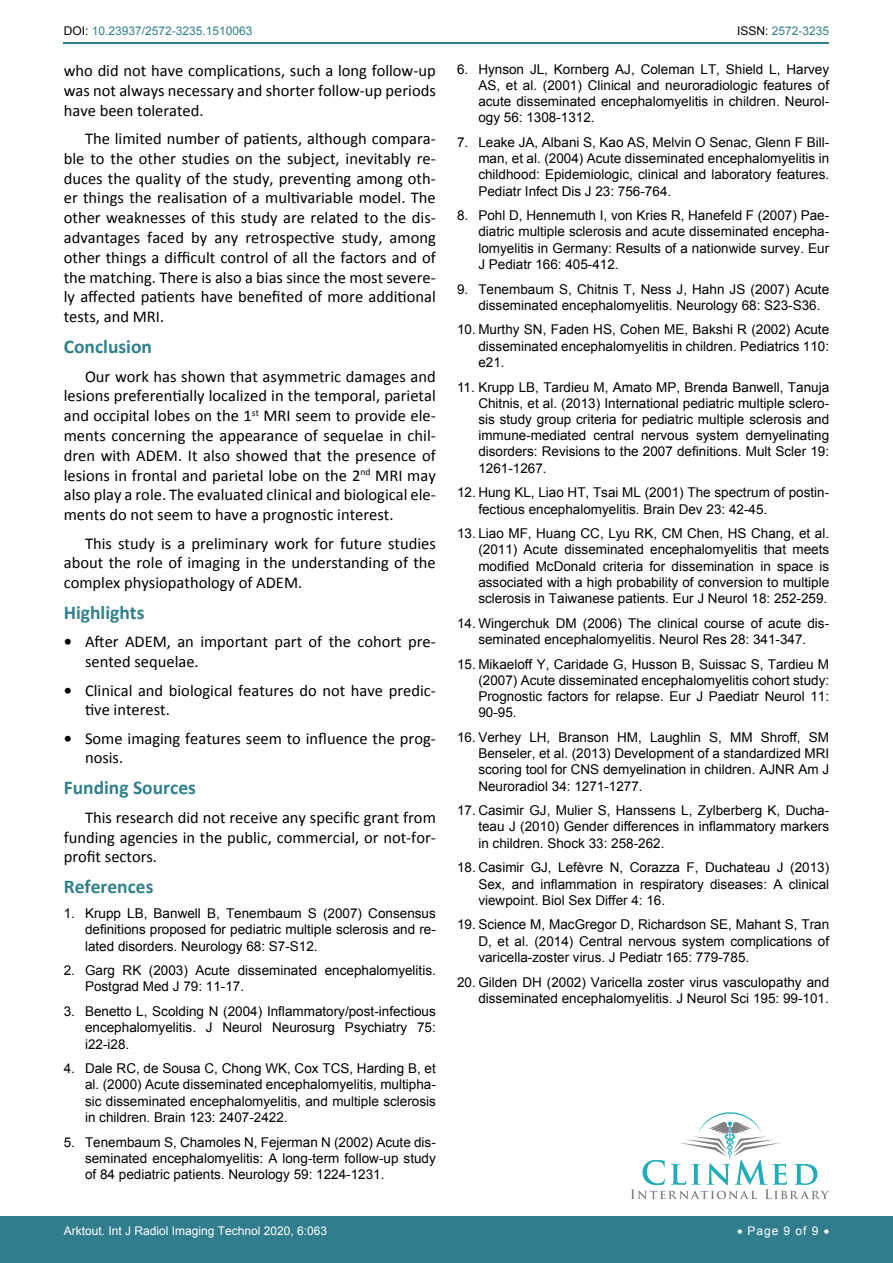
<style>
.page{position:relative;width:893px;height:1263px;background:#fff}
.page>*{position:absolute;margin:0;border:0;box-sizing:border-box;transform-origin:0 0}
.t1{font:700 19.5px "Calibri";color:#30808d}
.t2{font:16.5px/19.8px "Calibri";color:#000;text-align:justify}
.t3{font:13.5px/16.2px "Arial";color:#000;text-align:justify}
.t4{font:12px "Arial";color:#fff}
.t5{font:12px "Arial";color:#30808d}
.s1{color:#000}
.s2{font-weight:700}
</style>
<div class="page">
<hr style="left:64px;top:43px;width:765px;height:1px;background:#30808d">
<div style="left:0;top:1217px;width:893px;height:46px;background:#307d8d"></div>
<svg style="left:631px;top:1112px;width:198px;height:87px"></svg>
<p class="t5" style="left:64px;top:23px;width:190px"><span class="s1">DOI:</span> 10.23937/2572-3235.1510063</p>
<p class="t5" style="left:737px;top:23px;width:94px"><span class="s1">ISSN:</span> 2572-3235</p>
<p class="t2" style="left:64px;top:61px;width:374px">who did not have complications, such a long follow-up was not always necessary and shorter follow-up periods have been tolerated.</p>
<p class="t2" style="left:64px;top:129px;width:374px;text-indent:21px">The limited number of patients, although compara&shy;ble to the other studies on the subject, inevitably re&shy;duces the quality of the study, preventing among oth&shy;er things the realisation of a multivariable model. The other weaknesses of this study are related to the dis&shy;advantages faced by any retrospective study, among other things a difficult control of all the factors and of the matching. There is also a bias since the most severe&shy;ly affected patients have benefited of more additional tests, and MRI.</p>
<h1 class="t1" style="left:64px;top:334px;width:90px">Conclusion</h1>
<p class="t2" style="left:64px;top:366px;width:374px;text-indent:21px">Our work has shown that asymmetric damages and lesions preferentially localized in the temporal, parietal and occipital lobes on the 1<sup>st</sup> MRI seem to provide ele&shy;ments concerning the appearance of sequelae in chil&shy;dren with ADEM. It also showed that the presence of lesions in frontal and parietal lobe on the 2<sup>nd</sup> MRI may also play a role. The evaluated clinical and biological ele&shy;ments do not seem to have a prognostic interest.</p>
<p class="t2" style="left:64px;top:533px;width:374px;text-indent:21px">This study is a preliminary work for future studies about the role of imaging in the understanding of the complex physiopathology of ADEM.</p>
<h1 class="t1" style="left:64px;top:600px;width:82px">Highlights</h1>
<p class="t2" style="left:85px;top:632px;width:352px;text-indent:-21px"><span class="s2">•</span> After ADEM, an important part of the cohort pre&shy;sented sequelae.</p>
<p class="t2" style="left:85px;top:680px;width:352px;text-indent:-21px"><span class="s2">•</span> Clinical and biological features do not have predic&shy;tive interest.</p>
<p class="t2" style="left:85px;top:728px;width:352px;text-indent:-21px"><span class="s2">•</span> Some imaging features seem to influence the prog&shy;nosis.</p>
<h1 class="t1" style="left:64px;top:775px;width:134px">Funding Sources</h1>
<p class="t2" style="left:64px;top:807px;width:374px;text-indent:21px">This research did not receive any specific grant from funding agencies in the public, commercial, or not-for&shy;profit sectors.</p>
<h1 class="t1" style="left:64px;top:874px;width:91px">References</h1>
<p class="t3" style="left:85px;top:905px;width:352px;text-indent:-21px">1. Krupp LB, Banwell B, Tenembaum S (2007) Consensus definitions proposed for pediatric multiple sclerosis and re&shy;lated disorders. Neurology 68: S7-S12.</p>
<p class="t3" style="left:85px;top:962px;width:352px;text-indent:-21px">2. Garg RK (2003) Acute disseminated encephalomyelitis.<br>Postgrad Med J 79: 11-17.</p>
<p class="t3" style="left:85px;top:1003px;width:352px;text-indent:-21px">3. Benetto L, Scolding N (2004) Inflammatory/post-infectious encephalomyelitis. J Neurol Neurosurg Psychiatry 75: i22-i28.</p>
<p class="t3" style="left:85px;top:1060px;width:352px;text-indent:-21px">4. Dale RC, de Sousa C, Chong WK, Cox TCS, Harding B, et al. (2000) Acute disseminated encephalomyelitis, multipha&shy;sic disseminated encephalomyelitis, and multiple sclerosis in children. Brain 123: 2407-2422.</p>
<p class="t3" style="left:85px;top:1134px;width:352px;text-indent:-21px">5. Tenembaum S, Chamoles N, Fejerman N (2002) Acute dis&shy;seminated encephalomyelitis: A long-term follow-up study of 84 pediatric patients. Neurology 59: 1224-1231.</p>
<p class="t3" style="left:478px;top:61px;width:352px;text-indent:-21px">6. Hynson JL, Kornberg AJ, Coleman LT, Shield L, Harvey AS, et al. (2001) Clinical and neuroradiologic features of acute disseminated encephalomyelitis in children. Neurol&shy;ogy 56: 1308-1312.</p>
<p class="t3" style="left:478px;top:134px;width:352px;text-indent:-21px">7. Leake JA, Albani S, Kao AS, Melvin O Senac, Glenn F Bill&shy;man, et al. (2004) Acute disseminated encephalomyelitis in childhood: Epidemiologic, clinical and laboratory features.<br>Pediatr Infect Dis J 23: 756-764.</p>
<p class="t3" style="left:478px;top:208px;width:352px;text-indent:-21px">8. Pohl D, Hennemuth I, von Kries R, Hanefeld F (2007) Pae&shy;diatric multiple sclerosis and acute disseminated encepha&shy;lomyelitis in Germany: Results of a nationwide survey. Eur J Pediatr 166: 405-412.</p>
<p class="t3" style="left:478px;top:281px;width:352px;text-indent:-21px">9. Tenembaum S, Chitnis T, Ness J, Hahn JS (2007) Acute disseminated encephalomyelitis. Neurology 68: S23-S36.</p>
<p class="t3" style="left:478px;top:322px;width:352px;text-indent:-21px">10. Murthy SN, Faden HS, Cohen ME, Bakshi R (2002) Acute disseminated encephalomyelitis in children. Pediatrics 110: e21.</p>
<p class="t3" style="left:478px;top:379px;width:352px;text-indent:-21px">11. Krupp LB, Tardieu M, Amato MP, Brenda Banwell, Tanuja Chitnis, et al. (2013) International pediatric multiple sclero&shy;sis study group criteria for pediatric multiple sclerosis and immune-mediated central nervous system demyelinating disorders: Revisions to the 2007 definitions. Mult Scler 19:<br>1261-1267.</p>
<p class="t3" style="left:478px;top:485px;width:352px;text-indent:-21px">12. Hung KL, Liao HT, Tsai ML (2001) The spectrum of postin&shy;fectious encephalomyelitis. Brain Dev 23: 42-45.</p>
<p class="t3" style="left:478px;top:525px;width:352px;text-indent:-21px">13. Liao MF, Huang CC, Lyu RK, CM Chen, HS Chang, et al. (2011) Acute disseminated encephalomyelitis that meets modified McDonald criteria for dissemination in space is associated with a high probability of conversion to multiple sclerosis in Taiwanese patients. Eur J Neurol 18: 252-259.</p>
<p class="t3" style="left:457px;top:615px;width:374px;text-align:center">14. Wingerchuk DM (2006) The clinical course of acute dis&shy;seminated encephalomyelitis. Neurol Res 28: 341-347.</p>
<p class="t3" style="left:478px;top:656px;width:352px;text-indent:-21px">15. Mikaeloff Y, Caridade G, Husson B, Suissac S, Tardieu M (2007) Acute disseminated encephalomyelitis cohort study:<br>Prognostic factors for relapse. Eur J Paediatr Neurol 11:<br>90-95.</p>
<p class="t3" style="left:478px;top:729px;width:352px;text-indent:-21px">16. Verhey LH, Branson HM, Laughlin S, MM Shroff, SM Benseler, et al. (2013) Development of a standardized MRI scoring tool for CNS demyelination in children. AJNR Am J Neuroradiol 34: 1271-1277.</p>
<p class="t3" style="left:478px;top:802px;width:352px;text-indent:-21px">17. Casimir GJ, Mulier S, Hanssens L, Zylberberg K, Ducha&shy;teau J (2010) Gender differences in inflammatory markers in children. Shock 33: 258-262.</p>
<p class="t3" style="left:478px;top:860px;width:352px;text-indent:-21px">18. Casimir GJ, Lefèvre N, Corazza F, Duchateau J (2013)<br>Sex, and inflammation in respiratory diseases: A clinical viewpoint. Biol Sex Differ 4: 16.</p>
<p class="t3" style="left:478px;top:917px;width:352px;text-indent:-21px">19. Science M, MacGregor D, Richardson SE, Mahant S, Tran D, et al. (2014) Central nervous system complications of varicella-zoster virus. J Pediatr 165: 779-785.</p>
<p class="t3" style="left:457px;top:974px;width:374px;text-align:right">20. Gilden DH (2002) Varicella zoster virus vasculopathy and disseminated encephalomyelitis. J Neurol Sci 195: 99-101.</p>
<p class="t4" style="left:64px;top:1223px;width:265px">Arktout. Int J Radiol Imaging Technol 2020, 6:063</p>
<p class="t4" style="left:737px;top:1223px;width:94px">• Page 9 of 9 •</p>
</div>
